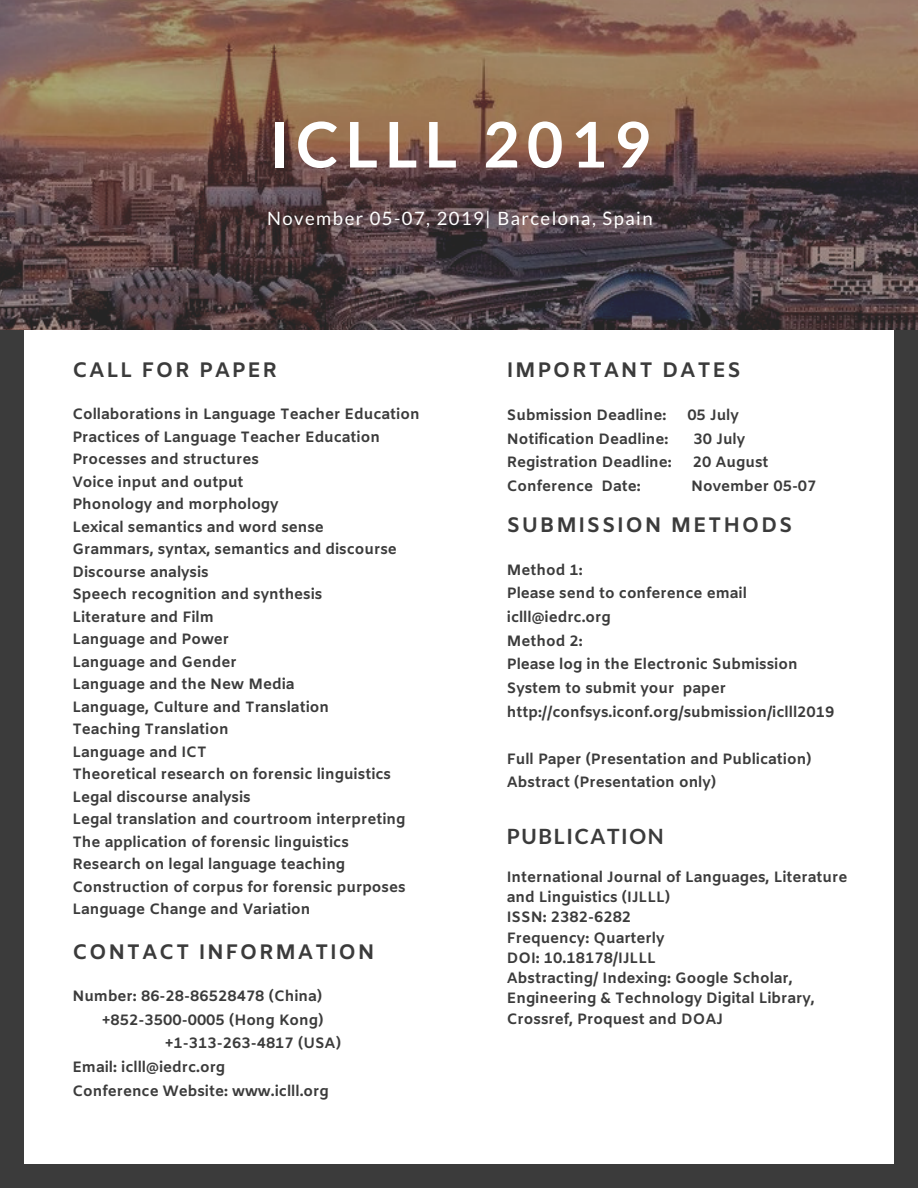
<style>
.page{position:relative;width:918px;height:1188px;background:#3b3b3b}
.page>*{position:absolute;margin:0;border:0;box-sizing:border-box;transform-origin:0 0}
.t1{font:700 63px "Lato";letter-spacing:.11em;color:#fff}
.t2{font:700 21px "Amiko";letter-spacing:.08em;color:#3b3b3b}
.t3{font:700 21px "Lato";letter-spacing:.08em;color:#3b3b3b}
.t4{font:18.45px "Lato";letter-spacing:.08em;color:#fff}
.t5{font:700 15px/22.5px "Amiko";color:#3b3b3b}
</style>
<div class="page">
<div style="left:24px;top:329px;width:870px;height:835px;background:#fff"></div>
<img style="left:0;top:0;width:918px;height:329px">
<h1 class="t1" style="left:269px;top:105px;width:382px">ICLLL 2019</h1>
<p class="t4" style="left:267px;top:207px;width:387px">November 05-07, 2019| Barcelona, Spain</p>
<h2 class="t2" style="left:72px;top:358px;width:206px">CALL FOR PAPER</h2>
<p class="t5" style="left:72px;top:404px;width:349px">Collaborations in Language Teacher Education<br>Practices of Language Teacher Education<br>Processes and structures<br>Voice input and output<br>Phonology and morphology<br>Lexical semantics and word sense<br>Grammars, syntax, semantics and discourse<br>Discourse analysis<br>Speech recognition and synthesis<br>Literature and Film<br>Language and Power<br>Language and Gender<br>Language and the New Media<br>Language, Culture and Translation<br>Teaching Translation<br>Language and ICT<br>Theoretical research on forensic linguistics<br>Legal discourse analysis<br>Legal translation and courtroom interpreting<br>The application of forensic linguistics<br>Research on legal language teaching<br>Construction of corpus for forensic purposes<br>Language Change and Variation</p>
<h2 class="t2" style="left:72px;top:939px;width:304px">CONTACT INFORMATION</h2>
<p class="t5" style="left:72px;top:986px;width:251px">Number: 86-28-86528478 (China)</p>
<p class="t5" style="left:102px;top:1010px;width:223px">+852-3500-0005 (Hong Kong)</p>
<p class="t5" style="left:165px;top:1033px;width:178px">+1-313-263-4817 (USA)</p>
<p class="t5" style="left:72px;top:1057px;width:154px">Email: iclll@iedrc.org</p>
<p class="t5" style="left:72px;top:1081px;width:258px">Conference Website: www.iclll.org</p>
<h2 class="t2" style="left:507px;top:358px;width:236px">IMPORTANT DATES</h2>
<p class="t5" style="left:507px;top:405px;width:161px">Submission Deadline:</p>
<p class="t5" style="left:687px;top:405px;width:53px">05 July</p>
<p class="t5" style="left:507px;top:428px;width:163px">Notification Deadline:</p>
<p class="t5" style="left:694px;top:428px;width:53px">30 July</p>
<p class="t5" style="left:507px;top:452px;width:166px">Registration Deadline:</p>
<p class="t5" style="left:693px;top:452px;width:77px">20 August</p>
<p class="t5" style="left:507px;top:476px;width:136px">Conference Date:</p>
<p class="t5" style="left:691px;top:476px;width:127px">November 05-07</p>
<h2 class="t2" style="left:507px;top:513px;width:287px">SUBMISSION METHODS</h2>
<p class="t5" style="left:507px;top:559px;width:329px;line-height:23.7px">Method 1:<br>Please send to conference email iclll@iedrc.org<br>Method 2:<br>Please log in the Electronic Submission<br>System to submit your paper http://confsys.iconf.org/submission/iclll2019</p>
<p class="t5" style="left:507px;top:748px;width:306px;line-height:23.7px">Full Paper (Presentation and Publication)<br>Abstract (Presentation only)</p>
<h2 class="t3" style="left:507px;top:823px;width:159px">PUBLICATION</h2>
<p class="t5" style="left:507px;top:868px;width:342px;line-height:20.2px">International Journal of Languages, Literature and Linguistics (IJLLL)<br>ISSN: 2382-6282<br>Frequency: Quarterly<br>DOI: 10.18178/IJLLL<br>Abstracting/ Indexing: Google Scholar,<br>Engineering &amp; Technology Digital Library,<br>Crossref, Proquest and DOAJ</p>
</div>
